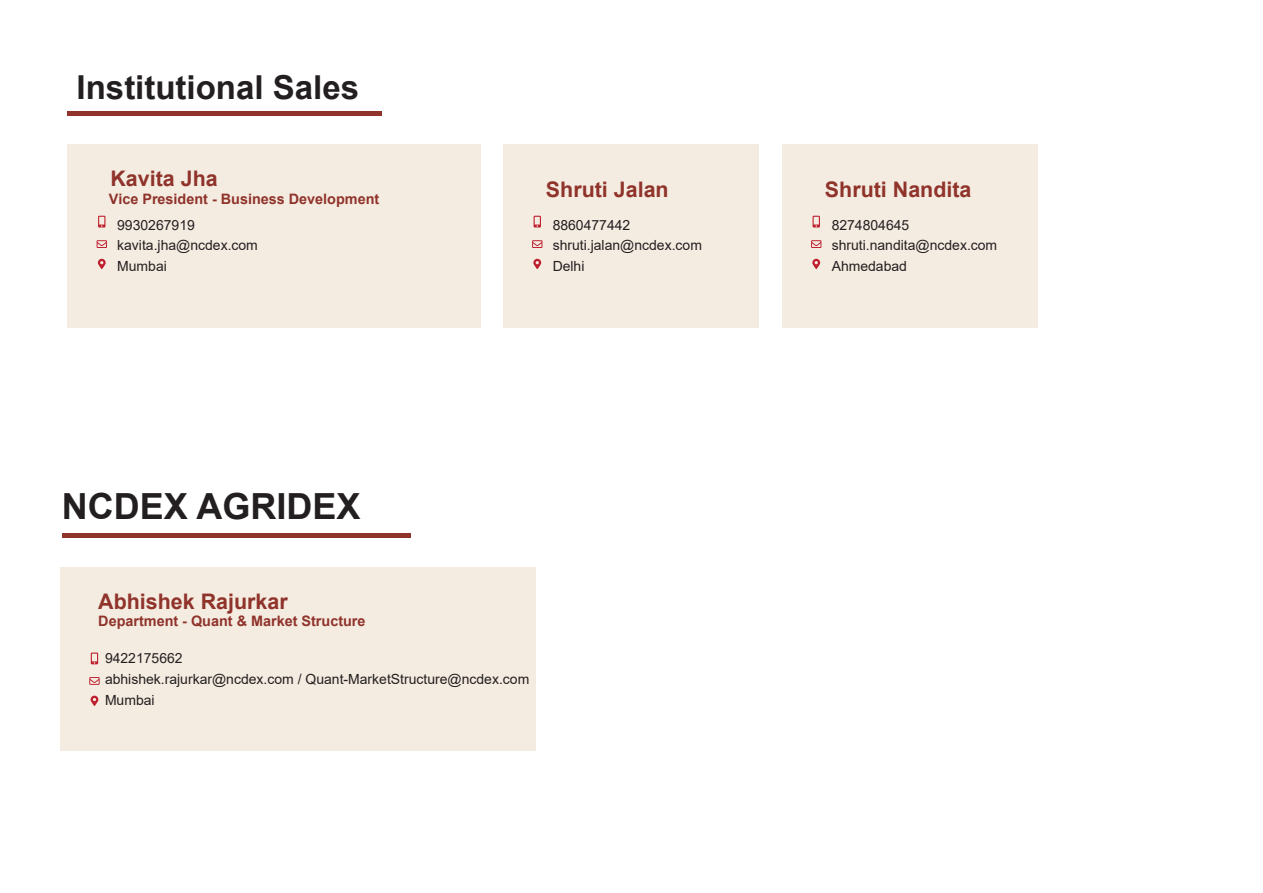
<style>
.page{position:relative;width:1263px;height:893px;background:#fff}
.page>*{position:absolute;margin:0;border:0;box-sizing:border-box;transform-origin:0 0}
.t1{font:700 36px "Arial";color:#231f20}
.t2{font:700 33px "Arial";color:#231f20}
.t3{font:700 21.45px "Arial";color:#8f332b}
.t4{font:700 14.4px "Arial";color:#8f332b}
.t5{font:13.95px/21px "Arial";color:#231f20}
</style>
<div class="page">
<div style="left:67px;top:145px;width:413px;height:183px;background:#f5ece1"></div>
<svg style="left:97px;top:240px;width:10px;height:8px"></svg>
<svg style="left:98px;top:259px;width:8px;height:10px"></svg>
<svg style="left:98px;top:216px;width:7px;height:11px"></svg>
<div style="left:503px;top:145px;width:256px;height:183px;background:#f5ece1"></div>
<svg style="left:532px;top:240px;width:10px;height:8px"></svg>
<svg style="left:533px;top:259px;width:8px;height:10px"></svg>
<svg style="left:534px;top:216px;width:7px;height:11px"></svg>
<div style="left:782px;top:145px;width:256px;height:183px;background:#f5ece1"></div>
<svg style="left:811px;top:240px;width:10px;height:8px"></svg>
<svg style="left:812px;top:259px;width:8px;height:10px"></svg>
<svg style="left:812px;top:216px;width:8px;height:11px"></svg>
<div style="left:60px;top:567px;width:475px;height:183px;background:#f5ece1"></div>
<svg style="left:89px;top:677px;width:11px;height:8px"></svg>
<svg style="left:91px;top:696px;width:7px;height:10px"></svg>
<svg style="left:91px;top:653px;width:7px;height:11px"></svg>
<hr style="left:62px;top:534px;width:349px;height:4px;background:#8f332b">
<div style="left:67px;top:111px;width:314px;height:5px;background:#8f332b"></div>
<h2 class="t2" style="left:77px;top:64px;width:284px">Institutional Sales</h2>
<h3 class="t3" style="left:110px;top:163px;width:109px">Kavita Jha</h3>
<p class="t5" style="left:117px;top:214px;width:142px">9930267919 kavita.jha@ncdex.com<br>Mumbai</p>
<p class="t4" style="left:109px;top:188px;width:272px">Vice President - Business Development</p>
<h3 class="t3" style="left:546px;top:174px;width:124px">Shruti Jalan</h3>
<p class="t5" style="left:553px;top:214px;width:151px">8860477442 shruti.jalan@ncdex.com<br>Delhi</p>
<h1 class="t1" style="left:62px;top:481px;width:300px">NCDEX AGRIDEX</h1>
<h3 class="t3" style="left:98px;top:586px;width:191px">Abhishek Rajurkar</h3>
<p class="t4" style="left:98px;top:611px;width:269px">Department - Quant &amp; Market Structure</p>
<p class="t5" style="left:105px;top:647px;width:426px">9422175662<br>abhishek.rajurkar@ncdex.com / Quant-MarketStructure@ncdex.com<br>Mumbai</p>
<h3 class="t3" style="left:825px;top:174px;width:148px">Shruti Nandita</h3>
<p class="t5" style="left:832px;top:214px;width:167px">8274804645 shruti.nandita@ncdex.com<br>Ahmedabad</p>
</div>
